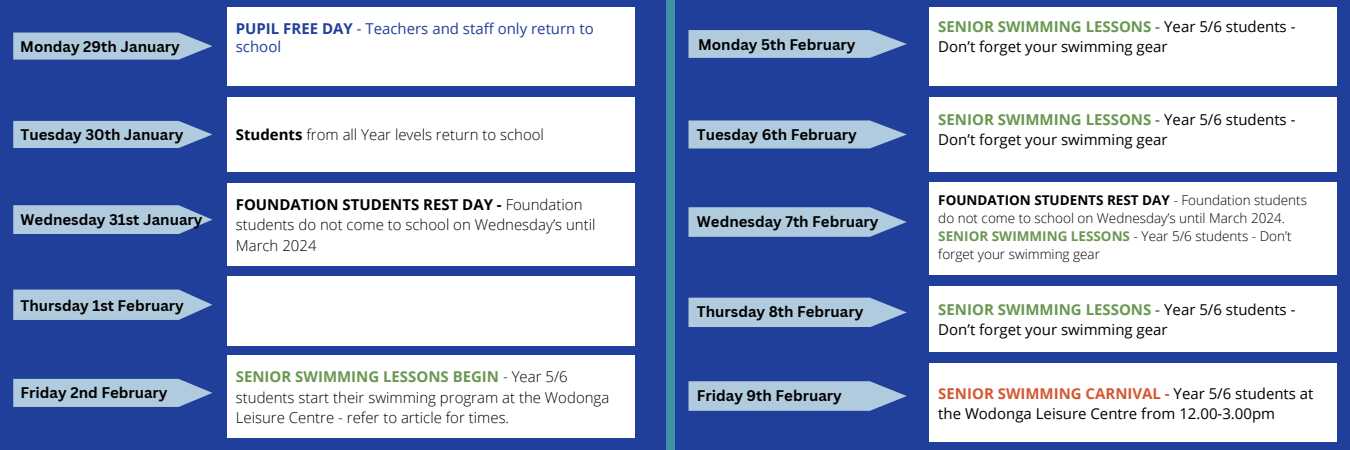
<style>
.page{position:relative;width:1350px;height:450px;background:#203f9b}
.page>*{position:absolute;margin:0;border:0;box-sizing:border-box;transform-origin:0 0}
.t1{font:15px/20.1px "Open Sans";color:#000}
.t2{font:300 15px/20.4px "Open Sans";color:#000}
.t3{font:700 15px "Canva Sans";color:#000}
.t4{font:15px/18px "Open Sans";color:#203f9b}
.t5{font:300 13.5px/18px "Open Sans";color:#000}
.s1{font-weight:700}
.s2{font-weight:700;color:#6a9751}
.s3{font-weight:700;color:#d45832}
</style>
<div class="page">
<div style="left:929px;top:183px;width:408px;height:92px;background:#fff"></div>
<div style="left:666px;top:0;width:9px;height:450px;background:#4093a4"></div>
<svg style="left:13px;top:33px;width:199px;height:27px;background:#a3bdd7"></svg>
<svg style="left:13px;top:121px;width:199px;height:27px;background:#a4bfd8"></svg>
<svg style="left:13px;top:205px;width:199px;height:29px;background:#a3bed7"></svg>
<svg style="left:13px;top:290px;width:199px;height:30px;background:#a4bfd8"></svg>
<svg style="left:13px;top:379px;width:199px;height:28px;background:#a4bed8"></svg>
<div style="left:929px;top:97px;width:408px;height:75px;background:#fff"></div>
<div style="left:929px;top:8px;width:408px;height:78px;background:#fff"></div>
<div style="left:227px;top:276px;width:407px;height:69px;background:#fff"></div>
<div style="left:227px;top:7px;width:407px;height:79px;background:#fff"></div>
<div style="left:227px;top:97px;width:407px;height:75px;background:#fff"></div>
<div style="left:227px;top:183px;width:408px;height:83px;background:#fff"></div>
<div style="left:227px;top:355px;width:407px;height:83px;background:#fff"></div>
<svg style="left:688px;top:30px;width:219px;height:28px;background:#a3bdd7"></svg>
<svg style="left:688px;top:120px;width:219px;height:28px;background:#a2bcd7"></svg>
<svg style="left:688px;top:207px;width:219px;height:30px;background:#a2bcd7"></svg>
<svg style="left:688px;top:298px;width:219px;height:29px;background:#a4bed8"></svg>
<svg style="left:688px;top:381px;width:219px;height:30px;background:#a2bcd7"></svg>
<div style="left:929px;top:286px;width:408px;height:66px;background:#fff"></div>
<div style="left:929px;top:363px;width:408px;height:79px;background:#fff"></div>
<h1 class="t3" style="left:20px;top:36px;width:161px">Monday 29th January</h1>
<p class="t4" style="left:236px;top:20px;width:359px"><span class="s1">PUPIL FREE DAY</span> - Teachers and staff only return to school</p>
<h1 class="t3" style="left:698px;top:34px;width:159px">Monday 5th February</h1>
<p class="t1" style="left:938px;top:17px;width:359px"><span class="s2">SENIOR SWIMMING LESSONS -</span> Year 5/6 students -<br>Don’t forget your swimming gear</p>
<h1 class="t3" style="left:21px;top:124px;width:164px">Tuesday 30th January</h1>
<p class="t2" style="left:236px;top:124px;width:310px"><span class="s1">Students</span> from all Year levels return to school</p>
<h2 class="t3" style="left:697px;top:124px;width:162px">Tuesday 6th February</h2>
<p class="t1" style="left:938px;top:109px;width:359px"><span class="s2">SENIOR SWIMMING LESSONS -</span> Year 5/6 students -<br>Don’t forget your swimming gear</p>
<h1 class="t3" style="left:21px;top:209px;width:183px">Wednesday 31st January</h1>
<p class="t2" style="left:236px;top:194px;width:361px"><span class="s1">FOUNDATION STUDENTS REST DAY -</span> Foundation students do not come to school on Wednesday’s until<br>March 2024</p>
<h1 class="t3" style="left:697px;top:211px;width:183px">Wednesday 7th February</h1>
<h1 class="t5" style="left:938px;top:191px;width:370px"><span class="s1">FOUNDATION STUDENTS REST DAY</span> - Foundation students do not come to school on Wednesday’s until March 2024.</h1>
<h1 class="t5" style="left:938px;top:227px;width:355px"><span class="s2">SENIOR SWIMMING LESSONS</span> - Year 5/6 students - Don’t forget your swimming gear</h1>
<h2 class="t3" style="left:21px;top:295px;width:165px">Thursday 1st February</h2>
<h1 class="t3" style="left:697px;top:301px;width:168px">Thursday 8th February</h1>
<h2 class="t1" style="left:938px;top:299px;width:359px"><span class="s2">SENIOR SWIMMING LESSONS -</span> Year 5/6 students -<br>Don’t forget your swimming gear</h2>
<h1 class="t3" style="left:21px;top:382px;width:148px">Friday 2nd February</h1>
<p class="t2" style="left:236px;top:366px;width:375px"><span class="s2">SENIOR SWIMMING LESSONS BEGIN</span> - Year 5/6 students start their swimming program at the Wodonga<br>Leisure Centre - refer to article for times.</p>
<h1 class="t3" style="left:697px;top:385px;width:146px">Friday 9th February</h1>
<p class="t1" style="left:938px;top:383px;width:377px"><span class="s3">SENIOR SWIMMING CARNIVAL -</span> Year 5/6 students at the Wodonga Leisure Centre from 12.00-3.00pm</p>
</div>
